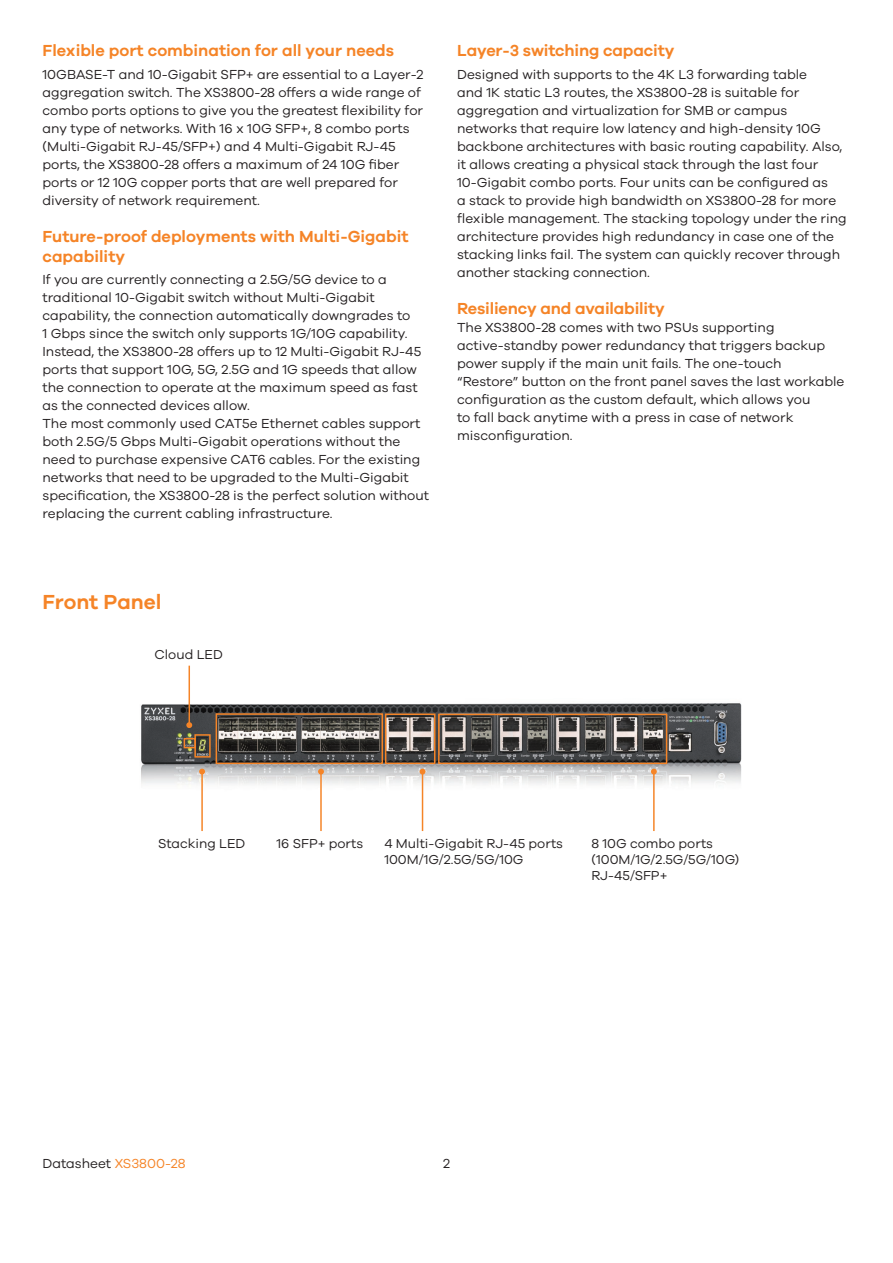
<style>
.page{position:relative;width:893px;height:1263px;background:#fff}
.page>*{position:absolute;margin:0;border:0;box-sizing:border-box;transform-origin:0 0}
.t1{font:600 21px "Galano Grotesque";color:#f58427}
.t2{font:600 16.5px/19.8px "Galano Grotesque";color:#f58427}
.t3{font:13.5px/18px "Galano Grotesque";color:#231f20}
.t4{font:13.35px/16px "Galano Grotesque";color:#231f20}
.s1{color:#f58427}
</style>
<div class="page">
<img style="left:141px;top:682px;width:601px;height:129px">
<div style="left:216px;top:713px;width:167px;height:51px;border:1px solid #f58427"></div>
<div style="left:194px;top:734px;width:17px;height:23px;border:1px solid #f58427"></div>
<div style="left:184px;top:738px;width:12px;height:10px;border:1px solid #f58427"></div>
<div style="left:385px;top:713px;width:50px;height:51px;border:1px solid #f58427"></div>
<div style="left:438px;top:714px;width:229px;height:50px;border:1px solid #f58427"></div>
<svg style="left:318px;top:769px;width:6px;height:5px"></svg>
<hr style="left:320px;top:772px;width:2px;height:59px;background:#f58427">
<svg style="left:199px;top:769px;width:6px;height:5px"></svg>
<hr style="left:201px;top:772px;width:2px;height:59px;background:#f58427">
<svg style="left:420px;top:769px;width:5px;height:5px"></svg>
<hr style="left:422px;top:772px;width:1px;height:59px;background:#f58427">
<svg style="left:651px;top:769px;width:6px;height:5px"></svg>
<hr style="left:653px;top:772px;width:2px;height:59px;background:#f58427">
<svg style="left:186px;top:722px;width:6px;height:6px"></svg>
<hr style="left:189px;top:666px;width:1px;height:58px;background:#f58427">
<p class="t2" style="left:43px;top:40px;width:353px">Flexible port combination for all your needs</p>
<p class="t3" style="left:43px;top:65px;width:382px">10GBASE-T and 10-Gigabit SFP+ are essential to a Layer-2 aggregation switch. The XS3800-28 offers a wide range of combo ports options to give you the greatest flexibility for any type of networks. With 16 x 10G SFP+, 8 combo ports (Multi-Gigabit RJ-45/SFP+) and 4 Multi-Gigabit RJ-45 ports, the XS3800-28 offers a maximum of 24 10G fiber ports or 12 10G copper ports that are well prepared for diversity of network requirement.</p>
<p class="t2" style="left:43px;top:226px;width:368px">Future-proof deployments with Multi-Gigabit capability</p>
<p class="t3" style="left:43px;top:270px;width:388px">If you are currently connecting a 2.5G/5G device to a traditional 10-Gigabit switch without Multi-Gigabit capability, the connection automatically downgrades to<br>1 Gbps since the switch only supports 1G/10G capability.<br>Instead, the XS3800-28 offers up to 12 Multi-Gigabit RJ-45 ports that support 10G, 5G, 2.5G and 1G speeds that allow the connection to operate at the maximum speed as fast as the connected devices allow.<br>The most commonly used CAT5e Ethernet cables support both 2.5G/5 Gbps Multi-Gigabit operations without the need to purchase expensive CAT6 cables. For the existing networks that need to be upgraded to the Multi-Gigabit specification, the XS3800-28 is the perfect solution without replacing the current cabling infrastructure.</p>
<p class="t2" style="left:457px;top:40px;width:219px">Layer-3 switching capacity</p>
<p class="t3" style="left:457px;top:65px;width:391px">Designed with supports to the 4K L3 forwarding table<br>and 1K static L3 routes, the XS3800-28 is suitable for aggregation and virtualization for SMB or campus networks that require low latency and high-density 10G backbone architectures with basic routing capability. Also, it allows creating a physical stack through the last four 10-Gigabit combo ports. Four units can be configured as<br>a stack to provide high bandwidth on XS3800-28 for more flexible management. The stacking topology under the ring architecture provides high redundancy in case one of the stacking links fail. The system can quickly recover through another stacking connection.</p>
<p class="t2" style="left:457px;top:298px;width:209px">Resiliency and availability</p>
<p class="t3" style="left:457px;top:318px;width:389px">The XS3800-28 comes with two PSUs supporting active-standby power redundancy that triggers backup power supply if the main unit fails. The one-touch “Restore” button on the front panel saves the last workable configuration as the custom default, which allows you<br>to fall back anytime with a press in case of network misconfiguration.</p>
<h1 class="t1" style="left:43px;top:589px;width:121px">Front Panel</h1>
<p class="t4" style="left:155px;top:646px;width:70px">Cloud LED</p>
<p class="t4" style="left:158px;top:835px;width:89px">Stacking LED</p>
<p class="t4" style="left:591px;top:835px;width:149px">8 10G combo ports (100M/1G/2.5G/5G/10G)<br>RJ-45/SFP+</p>
<p class="t4" style="left:277px;top:835px;width:88px">16 SFP+ ports</p>
<p class="t4" style="left:384px;top:835px;width:180px">4 Multi-Gigabit RJ-45 ports<br>100M/1G/2.5G/5G/10G</p>
<p class="t3" style="left:43px;top:1154px;width:144px">Datasheet <span class="s1">XS3800-28</span></p>
<p class="t3" style="left:443px;top:1154px;width:8px">2</p>
</div>
